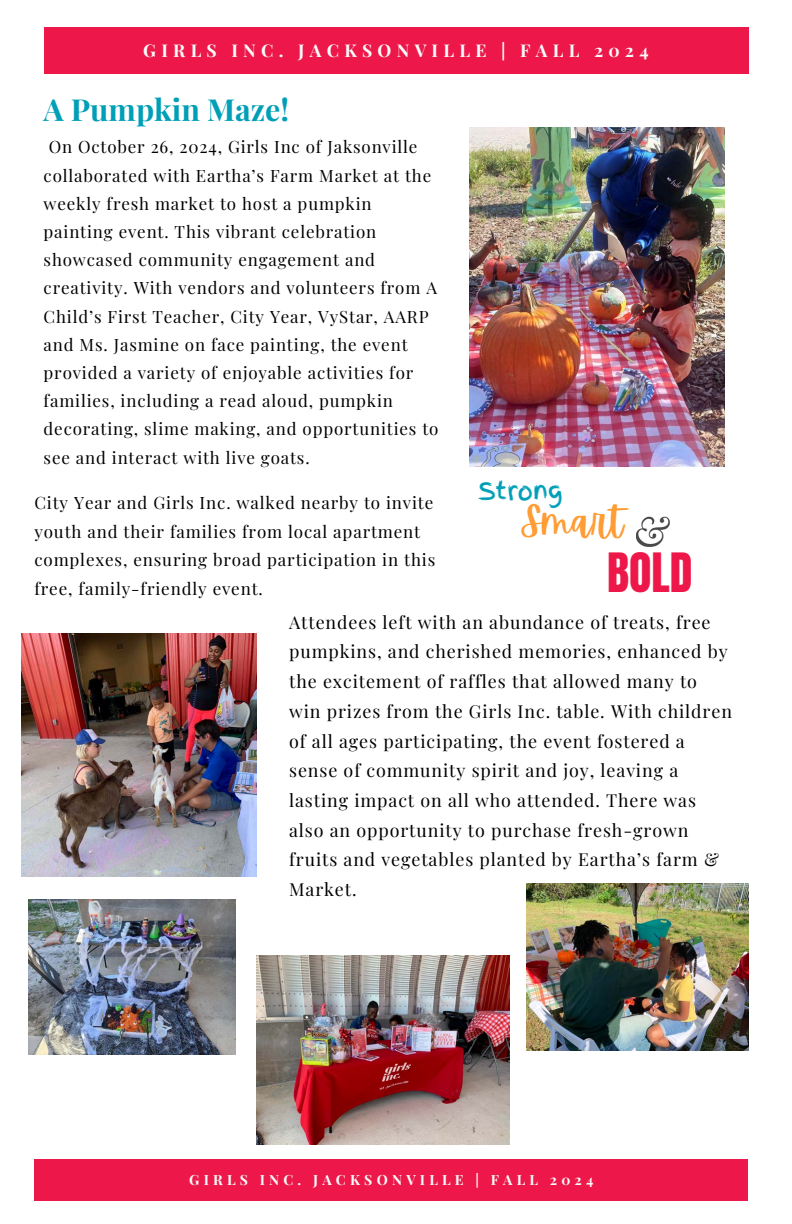
<style>
.page{position:relative;width:792px;height:1224px;background:#fff}
.page>*{position:absolute;margin:0;border:0;box-sizing:border-box;transform-origin:0 0}
.t1{font:46.1px "Anton";color:#ed1849}
.t2{font:39.4px "Apricots";color:#ff9c33}
.t3{font:700 30.3px "Playfair Display";color:#009fb7}
.t4{font:24px "Finger Paint";color:#009fb7}
.t5{font:17.9px/29.7px "Playfair Display";letter-spacing:.05em;color:#000}
.t6{font:700 17.5px "Playfair Display";letter-spacing:.3em;color:#fafafa}
.t7{font:17px/28.5px "Playfair Display";letter-spacing:.05em;color:#000}
.t8{font:16.9px/28.2px "Playfair Display";letter-spacing:.05em;color:#000}
.t9{font:700 14px "Playfair Display";letter-spacing:.3em;color:#fafafa}
</style>
<div class="page">
<div style="left:44px;top:28px;width:704px;height:46px;background:#ed1849"></div>
<div style="left:34px;top:1159px;width:714px;height:42px;background:#ed1849"></div>
<img style="left:469px;top:127px;width:255px;height:340px">
<img style="left:21px;top:634px;width:236px;height:243px">
<img style="left:28px;top:900px;width:207px;height:155px">
<img style="left:526px;top:884px;width:222px;height:166px">
<img style="left:256px;top:955px;width:253px;height:189px">
<img style="left:636px;top:516px;width:33px;height:30px">
<h5 class="t6" style="left:143px;top:39px;width:507px">GIRLS INC. JACKSONVILLE | FALL 2024</h5>
<p class="t3" style="left:44px;top:88px;width:247px">A Pumpkin Maze!</p>
<h1 class="t8" style="left:44px;top:132px;width:396px">On October 26, 2024, Girls Inc of Jaksonville collaborated with Eartha’s Farm Market at the weekly fresh market to host a pumpkin painting event. This vibrant celebration showcased community engagement and creativity. With vendors and volunteers from A Child’s First Teacher, City Year, VyStar, AARP and Ms. Jasmine on face painting, the event provided a variety of enjoyable activities for families, including a read aloud, pumpkin decorating, slime making, and opportunities to see and interact with live goats.</h1>
<p class="t7" style="left:34px;top:488px;width:402px">City Year and Girls Inc. walked nearby to invite youth and their families from local apartment complexes, ensuring broad participation in this free, family-friendly event.</p>
<p class="t5" style="left:289px;top:606px;width:444px">Attendees left with an abundance of treats, free pumpkins, and cherished memories, enhanced by the excitement of raffles that allowed many to win prizes from the Girls Inc. table. With children of all ages participating, the event fostered a sense of community spirit and joy, leaving a lasting impact on all who attended. There was also an opportunity to purchase fresh-grown fruits and vegetables planted by Eartha’s farm &amp; Market.</p>
<p class="t4" style="left:479px;top:474px;width:86px">STRONG</p>
<p class="t2" style="left:521px;top:498px;width:104px">Smart</p>
<h6 class="t1" style="left:607px;top:539px;width:87px">BOLD</h6>
<h3 class="t9" style="left:189px;top:1170px;width:406px">GIRLS INC. JACKSONVILLE | FALL 2024</h3>
</div>
